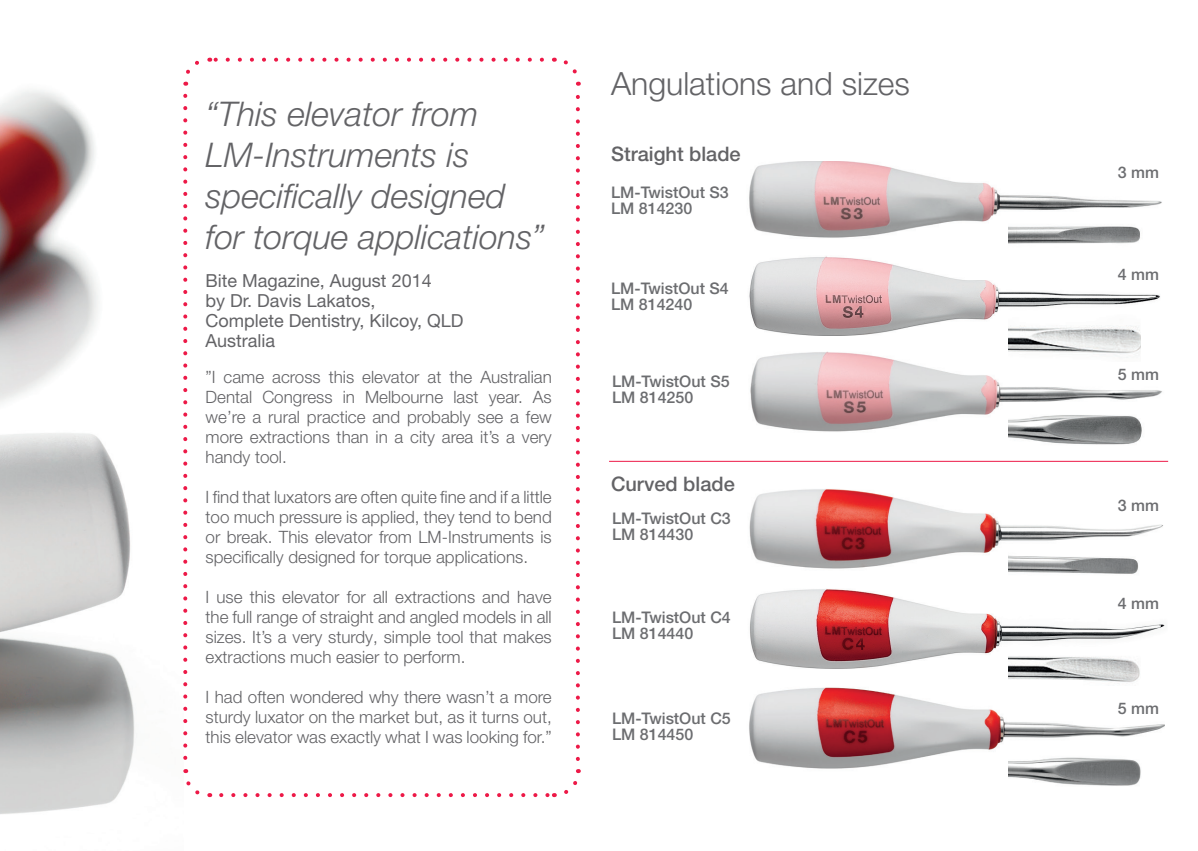
<style>
.page{position:relative;width:1198px;height:851px;background:#fff}
.page>*{position:absolute;margin:0;border:0;box-sizing:border-box;transform-origin:0 0}
.t1{font:italic 300 34px/40.8px "Helvetica Neue LT Pro";color:#636366}
.t2{font:300 32px "Helvetica Neue LT Pro";color:#636366}
.t3{font:500 20px "Helvetica Neue LT Pro";color:#636366}
.t4{font:18px/20px "Helvetica Neue LT Pro";color:#636366}
.t5{font:300 17px/20px "Helvetica Neue LT Pro";color:#636366;text-align:justify}
.t6{font:500 16px/16px "Helvetica Neue LT Pro";color:#6c6d70}
</style>
<div class="page">
<img style="left:0;top:90px;width:135px;height:724px">
<img style="left:749px;top:687px;width:415px;height:82px">
<img style="left:1008px;top:749px;width:134px;height:37px">
<img style="left:750px;top:589px;width:415px;height:80px">
<img style="left:1008px;top:648px;width:132px;height:41px">
<img style="left:749px;top:489px;width:414px;height:80px">
<img style="left:1008px;top:549px;width:131px;height:25px">
<img style="left:750px;top:351px;width:412px;height:81px">
<img style="left:1008px;top:406px;width:140px;height:39px">
<img style="left:749px;top:256px;width:411px;height:79px">
<img style="left:1008px;top:311px;width:133px;height:50px">
<img style="left:749px;top:161px;width:413px;height:77px">
<img style="left:1008px;top:215px;width:136px;height:29px">
<svg style="left:221px;top:793px;width:327px;height:4px"></svg>
<svg style="left:183px;top:60px;width:16px;height:26px"></svg>
<svg style="left:183px;top:96px;width:27px;height:702px"></svg>
<svg style="left:564px;top:769px;width:17px;height:25px"></svg>
<svg style="left:554px;top:57px;width:26px;height:701px"></svg>
<svg style="left:209px;top:58px;width:333px;height:4px"></svg>
<hr style="left:609px;top:461px;width:559px;height:1px;background:#ed1947">
<h1 class="t1" style="left:206px;top:93px;width:341px">“This elevator from<br>LM-Instruments is specifically designed for torque applications”</h1>
<p class="t4" style="left:206px;top:270px;width:259px">Bite Magazine, August 2014<br>by Dr. Davis Lakatos,<br>Complete Dentistry, Kilcoy, QLD<br>Australia</p>
<p class="t5" style="left:206px;top:367px;width:348px">”I came across this elevator at the Australian Dental Congress in Melbourne last year. As we’re a rural practice and probably see a few more extractions than in a city area it’s a very handy tool.</p>
<p class="t5" style="left:206px;top:487px;width:348px">I find that luxators are often quite fine and if a little too much pressure is applied, they tend to bend or break. This elevator from LM-Instruments is specifically designed for torque applications.</p>
<p class="t5" style="left:206px;top:587px;width:348px">I use this elevator for all extractions and have the full range of straight and angled models in all sizes. It’s a very sturdy, simple tool that makes extractions much easier to perform.</p>
<p class="t5" style="left:206px;top:687px;width:348px">I had often wondered why there wasn’t a more sturdy luxator on the market but, as it turns out, this elevator was exactly what I was looking for.”</p>
<h2 class="t2" style="left:611px;top:64px;width:300px">Angulations and sizes</h2>
<p class="t3" style="left:611px;top:142px;width:131px">Straight blade</p>
<p class="t6" style="left:611px;top:184px;width:119px">LM-TwistOut S3<br>LM 814230</p>
<p class="t6" style="left:611px;top:280px;width:119px">LM-TwistOut S4<br>LM 814240</p>
<p class="t6" style="left:612px;top:373px;width:119px">LM-TwistOut S5<br>LM 814250</p>
<p class="t3" style="left:611px;top:472px;width:125px">Curved blade</p>
<p class="t6" style="left:612px;top:510px;width:120px">LM-TwistOut C3<br>LM 814430</p>
<p class="t6" style="left:612px;top:609px;width:120px">LM-TwistOut C4<br>LM 814440</p>
<p class="t6" style="left:612px;top:710px;width:120px">LM-TwistOut C5<br>LM 814450</p>
<p class="t6" style="left:1118px;top:164px;width:43px">3 mm</p>
<p class="t6" style="left:1118px;top:266px;width:43px">4 mm</p>
<p class="t6" style="left:1118px;top:366px;width:43px">5 mm</p>
<p class="t6" style="left:1118px;top:496px;width:43px">3 mm</p>
<p class="t6" style="left:1118px;top:595px;width:43px">4 mm</p>
<p class="t6" style="left:1118px;top:700px;width:43px">5 mm</p>
</div>
